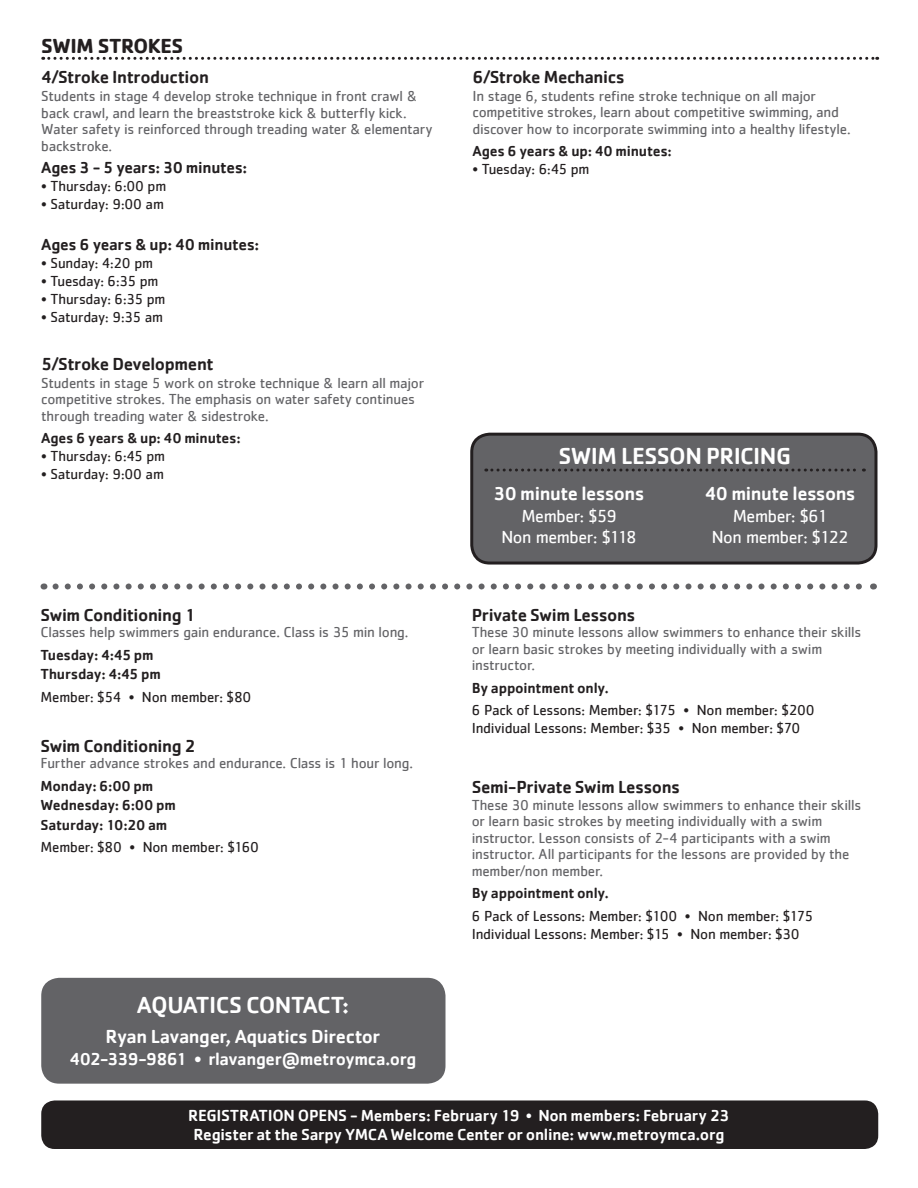
<style>
.page{position:relative;width:918px;height:1188px;background:#fff}
.page>*{position:absolute;margin:0;border:0;box-sizing:border-box;transform-origin:0 0}
.t1{font:500 24px "Cachet";letter-spacing:-.02em;color:#fff}
.t2{font:700 21px "Cachet";letter-spacing:-.02em;color:#231f20}
.t3{font:500 19.5px "Cachet";letter-spacing:-.025em;color:#fff}
.t4{font:500 18px "Cachet";letter-spacing:-.025em;color:#231f20}
.t5{font:18px/21.6px "Cachet";letter-spacing:-.025em;color:#fff;text-align:center}
.t6{font:500 18px "Cachet";letter-spacing:-.025em;color:#fff}
.t7{font:500 16.5px/19.8px "Cachet";letter-spacing:-.015em;color:#fff;text-align:center}
.t8{font:500 16.5px "Cachet";letter-spacing:-.02em;color:#231f20}
.t9{font:15px/16.5px "Cachet";letter-spacing:-.015em;color:#636366}
.t10{font:15px/18px "Cachet";letter-spacing:-.015em;color:#231f20}
.t11{font:500 15px/19.5px "Cachet";letter-spacing:-.015em;color:#231f20}
.s1{font-weight:400}
</style>
<div class="page">
<svg style="left:56px;top:584px;width:806px;height:6px"></svg>
<svg style="left:43px;top:57px;width:835px;height:3px"></svg>
<div style="left:41px;top:1100px;width:837px;height:49px;background:#231f20;border-radius:14px"></div>
<div style="left:41px;top:978px;width:405px;height:106px;background:#636366;border-radius:18px"></div>
<div style="left:472px;top:434px;width:404px;height:129px;background:#636366;border-radius:18px"></div>
<div style="left:470px;top:433px;width:408px;height:132px;border:3px solid #231f20;border-radius:18px"></div>
<svg style="left:486px;top:469px;width:378px;height:3px"></svg>
<h2 class="t2" style="left:41px;top:33px;width:144px">SWIM STROKES</h2>
<p class="t4" style="left:41px;top:66px;width:169px">4/Stroke Introduction</p>
<p class="t9" style="left:41px;top:88px;width:393px">Students in stage 4 develop stroke technique in front crawl &amp; back crawl, and learn the breaststroke kick &amp; butterfly kick.<br>Water safety is reinforced through treading water &amp; elementary backstroke.</p>
<p class="t8" style="left:41px;top:158px;width:208px">Ages 3 - 5 years: 30 minutes:</p>
<p class="t10" style="left:41px;top:177px;width:127px">• Thursday: 6:00 pm</p>
<p class="t10" style="left:41px;top:195px;width:124px">• Saturday: 9:00 am</p>
<p class="t8" style="left:41px;top:234px;width:220px">Ages 6 years &amp; up: 40 minutes:</p>
<p class="t10" style="left:41px;top:254px;width:113px">• Sunday: 4:20 pm</p>
<p class="t10" style="left:41px;top:272px;width:119px">• Tuesday: 6:35 pm</p>
<p class="t10" style="left:41px;top:290px;width:126px">• Thursday: 6:35 pm</p>
<p class="t10" style="left:41px;top:308px;width:123px">• Saturday: 9:35 am</p>
<p class="t4" style="left:41px;top:353px;width:174px">5/Stroke Development</p>
<p class="t9" style="left:41px;top:374px;width:384px">Students in stage 5 work on stroke technique &amp; learn all major competitive strokes. The emphasis on water safety continues through treading water &amp; sidestroke.</p>
<p class="t11" style="left:41px;top:428px;width:201px">Ages 6 years &amp; up: 40 minutes:</p>
<p class="t10" style="left:41px;top:447px;width:125px">• Thursday: 6:45 pm</p>
<p class="t10" style="left:41px;top:465px;width:124px">• Saturday: 9:00 am</p>
<p class="t4" style="left:40px;top:604px;width:157px">Swim Conditioning 1</p>
<p class="t9" style="left:40px;top:624px;width:370px">Classes help swimmers gain endurance. Class is 35 min long.</p>
<p class="t11" style="left:40px;top:645px;width:122px">Tuesday: 4:45 pm<br>Thursday: 4:45 pm</p>
<p class="t10" style="left:40px;top:688px;width:212px">Member: $54 • Non member: $80</p>
<p class="t4" style="left:40px;top:735px;width:157px">Swim Conditioning 2</p>
<p class="t9" style="left:40px;top:755px;width:374px">Further advance strokes and endurance. Class is 1 hour long.</p>
<p class="t11" style="left:40px;top:776px;width:137px">Monday: 6:00 pm<br>Wednesday: 6:00 pm<br>Saturday: 10:20 am</p>
<p class="t10" style="left:40px;top:838px;width:220px">Member: $80 • Non member: $160</p>
<h1 class="t1" style="left:137px;top:990px;width:214px">AQUATICS CONTACT:</h1>
<h3 class="t3" style="left:106px;top:1025px;width:276px">Ryan Lavanger, Aquatics Director</h3>
<p class="t6" style="left:70px;top:1048px;width:348px">402-339-9861 • rlavanger@metroymca.org</p>
<p class="t4" style="left:472px;top:66px;width:154px">6/Stroke Mechanics</p>
<p class="t9" style="left:472px;top:87px;width:380px">In stage 6, students refine stroke technique on all major competitive strokes, learn about competitive swimming, and discover how to incorporate swimming into a healthy lifestyle.</p>
<p class="t11" style="left:472px;top:141px;width:201px">Ages 6 years &amp; up: 40 minutes:</p>
<p class="t10" style="left:472px;top:160px;width:118px">• Tuesday: 6:45 pm</p>
<h1 class="t1" style="left:558px;top:441px;width:234px">SWIM LESSON PRICING</h1>
<h3 class="t3" style="left:494px;top:482px;width:152px">30 minute lessons</h3>
<p class="t5" style="left:501px;top:505px;width:137px">Member: $59<br>Non member: $118</p>
<h3 class="t3" style="left:705px;top:482px;width:153px">40 minute lessons</h3>
<p class="t5" style="left:712px;top:505px;width:139px">Member: $61<br>Non member: $122</p>
<p class="t4" style="left:472px;top:604px;width:165px">Private Swim Lessons</p>
<p class="t9" style="left:472px;top:624px;width:391px">These 30 minute lessons allow swimmers to enhance their skills or learn basic strokes by meeting individually with a swim instructor.</p>
<p class="t11" style="left:472px;top:678px;width:139px">By appointment only.</p>
<p class="t10" style="left:472px;top:701px;width:344px">6 Pack of Lessons: Member: $175 • Non member: $200<br>Individual Lessons: Member: $35 • Non member: $70</p>
<p class="t4" style="left:472px;top:776px;width:210px">Semi-Private Swim Lessons</p>
<p class="t9" style="left:472px;top:796px;width:391px">These 30 minute lessons allow swimmers to enhance their skills or learn basic strokes by meeting individually with a swim instructor. Lesson consists of 2-4 participants with a swim instructor. All participants for the lessons are provided by the member/non member.</p>
<p class="t11" style="left:472px;top:883px;width:139px">By appointment only.</p>
<p class="t10" style="left:472px;top:907px;width:343px">6 Pack of Lessons: Member: $100 • Non member: $175<br>Individual Lessons: Member: $15 • Non member: $30</p>
<p class="t7" style="left:188px;top:1105px;width:543px">REGISTRATION OPENS - Members: February 19 <span class="s1">•</span> Non members: February 23<br>Register at the Sarpy YMCA Welcome Center or online: www.metroymca.org</p>
</div>
